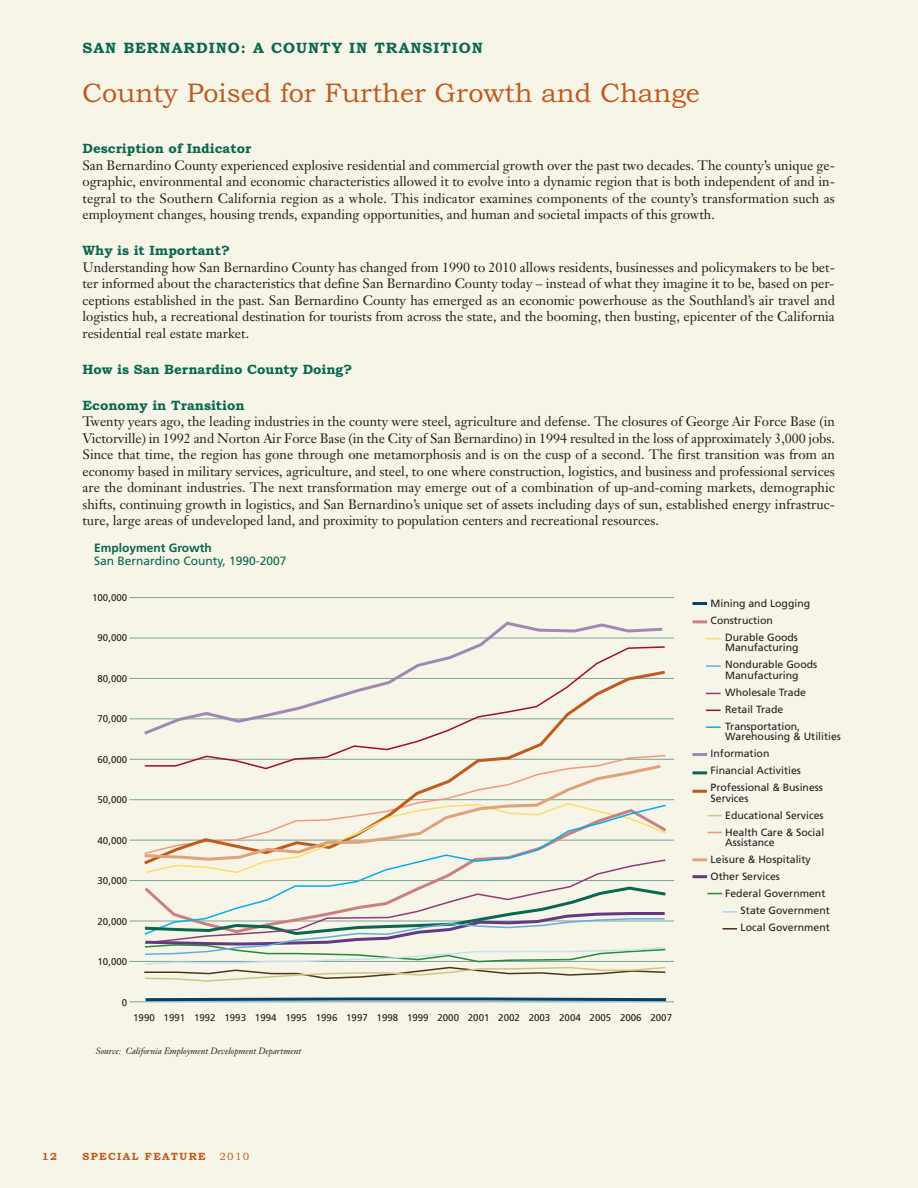
<style>
.page{position:relative;width:918px;height:1188px;background:#f6f5e8}
.page>*{position:absolute;margin:0;border:0;box-sizing:border-box;transform-origin:0 0}
.t1{font:27px "Bookman Old Style";color:#c05a1e}
.t2{font:700 15px "Bookman Old Style";letter-spacing:.065em;color:#08674f}
.t3{font:13.5px/16.5px "Janson Text";color:#231f20;text-align:justify}
.t4{font:700 13.5px "Bookman Old Style";color:#08674f}
.t5{font:12px "Frutiger";color:#08674f}
.t6{font:700 12px "Frutiger";color:#08674f}
.t7{font:10.5px/17px "Frutiger";color:#231f20}
.t8{font:700 10.5px "Bookman Old Style";letter-spacing:.13em;color:#c05a1e}
.t9{font:10.5px "Bookman Old Style";color:#c05a1e}
.t10{font:9.75px "Frutiger";color:#231f20}
.t11{font:italic 9px "Janson Text";color:#231f20}
</style>
<div class="page">
<hr style="left:130px;top:597px;width:544px;height:1px;background:#7ba395">
<hr style="left:130px;top:638px;width:544px;height:1px;background:#7ba395">
<hr style="left:130px;top:678px;width:544px;height:1px;background:#7ba395">
<hr style="left:130px;top:718px;width:544px;height:1px;background:#7ba395">
<hr style="left:130px;top:759px;width:544px;height:1px;background:#7ba395">
<hr style="left:130px;top:799px;width:544px;height:1px;background:#7ba395">
<hr style="left:130px;top:840px;width:544px;height:1px;background:#7ba395">
<hr style="left:130px;top:880px;width:544px;height:1px;background:#7ba395">
<hr style="left:130px;top:921px;width:544px;height:1px;background:#7ba395">
<hr style="left:130px;top:961px;width:544px;height:1px;background:#7ba395">
<hr style="left:130px;top:1001px;width:544px;height:1px;background:#7ba395">
<svg style="left:141px;top:621px;width:524px;height:24px"></svg>
<svg style="left:409px;top:645px;width:256px;height:24px"></svg>
<hr style="left:692px;top:602px;width:15px;height:3px;background:#004270">
<hr style="left:692px;top:620px;width:15px;height:3px;background:#cb807f">
<svg style="left:706px;top:638px;width:15px;height:1px"></svg>
<svg style="left:706px;top:665px;width:15px;height:2px"></svg>
<svg style="left:706px;top:693px;width:15px;height:1px"></svg>
<svg style="left:706px;top:710px;width:15px;height:1px"></svg>
<svg style="left:706px;top:726px;width:15px;height:2px"></svg>
<hr style="left:692px;top:753px;width:15px;height:3px;background:#9f89b4">
<hr style="left:692px;top:771px;width:15px;height:3px;background:#08674f">
<hr style="left:692px;top:790px;width:15px;height:3px;background:#c05a1e">
<svg style="left:707px;top:815px;width:15px;height:1px"></svg>
<svg style="left:707px;top:832px;width:15px;height:1px"></svg>
<hr style="left:692px;top:858px;width:15px;height:3px;background:#dfa27a">
<hr style="left:692px;top:875px;width:15px;height:3px;background:#633a81">
<svg style="left:707px;top:893px;width:15px;height:1px"></svg>
<svg style="left:722px;top:911px;width:15px;height:2px"></svg>
<svg style="left:722px;top:928px;width:15px;height:2px"></svg>
<svg style="left:141px;top:669px;width:527px;height:132px"></svg>
<svg style="left:144px;top:859px;width:522px;height:26px"></svg>
<svg style="left:142px;top:885px;width:527px;height:97px"></svg>
<svg style="left:143px;top:997px;width:526px;height:6px;background:#678e9e"></svg>
<svg style="left:142px;top:763px;width:522px;height:99px"></svg>
<p class="t2" style="left:82px;top:39px;width:402px">SAN BERNARDINO: A COUNTY IN TRANSITION</p>
<h1 class="t1" style="left:82px;top:77px;width:619px">County Poised for Further Growth and Change</h1>
<p class="t4" style="left:82px;top:141px;width:170px">Description of Indicator</p>
<p class="t3" style="left:82px;top:158px;width:754px">San Bernardino County experienced explosive residential and commercial growth over the past two decades. The county’s unique ge&shy;ographic, environmental and economic characteristics allowed it to evolve into a dynamic region that is both independent of and in&shy;tegral to the Southern California region as a whole. This indicator examines components of the county’s transformation such as employment changes, housing trends, expanding opportunities, and human and societal impacts of this growth.</p>
<p class="t4" style="left:82px;top:243px;width:149px">Why is it Important?</p>
<p class="t3" style="left:82px;top:260px;width:754px">Understanding how San Bernardino County has changed from 1990 to 2010 allows residents, businesses and policymakers to be bet&shy;ter informed about the characteristics that define San Bernardino County today – instead of what they imagine it to be, based on per&shy;ceptions established in the past. San Bernardino County has emerged as an economic powerhouse as the Southland’s air travel and logistics hub, a recreational destination for tourists from across the state, and the booming, then busting, epicenter of the California residential real estate market.</p>
<p class="t4" style="left:82px;top:361px;width:271px">How is San Bernardino County Doing?</p>
<p class="t4" style="left:82px;top:397px;width:164px">Economy in Transition</p>
<p class="t3" style="left:82px;top:415px;width:754px">Twenty years ago, the leading industries in the county were steel, agriculture and defense. The closures of George Air Force Base (in Victorville) in 1992 and Norton Air Force Base (in the City of San Bernardino) in 1994 resulted in the loss of approximately 3,000 jobs.<br>Since that time, the region has gone through one metamorphosis and is on the cusp of a second. The first transition was from an economy based in military services, agriculture, and steel, to one where construction, logistics, and business and professional services are the dominant industries. The next transformation may emerge out of a combination of up-and-coming markets, demographic shifts, continuing growth in logistics, and San Bernardino’s unique set of assets including days of sun, established energy infrastruc&shy;ture, large areas of undeveloped land, and proximity to population centers and recreational resources.</p>
<p class="t6" style="left:94px;top:543px;width:119px">Employment Growth</p>
<p class="t5" style="left:94px;top:556px;width:194px">San Bernardino County, 1990-2007</p>
<p class="t10" style="left:92px;top:593px;width:37px">100,000</p>
<p class="t10" style="left:98px;top:634px;width:31px">90,000</p>
<p class="t10" style="left:98px;top:674px;width:31px">80,000</p>
<p class="t10" style="left:98px;top:715px;width:31px">70,000</p>
<p class="t10" style="left:98px;top:755px;width:31px">60,000</p>
<p class="t10" style="left:98px;top:796px;width:31px">50,000</p>
<p class="t10" style="left:98px;top:836px;width:31px">40,000</p>
<p class="t10" style="left:98px;top:877px;width:31px">30,000</p>
<p class="t10" style="left:98px;top:917px;width:31px">20,000</p>
<p class="t10" style="left:98px;top:958px;width:31px">10,000</p>
<p class="t10" style="left:122px;top:998px;width:7px">0</p>
<p class="t10" style="left:133px;top:1014px;width:540px">1990 1991 1992 1993 1994 1995 1996 1997 1998 1999 2000 2001 2002 2003 2004 2005 2006 2007</p>
<p class="t11" style="left:96px;top:1047px;width:207px">Source: California Employment Development Department</p>
<p class="t8" style="left:42px;top:1150px;width:17px">12</p>
<p class="t8" style="left:83px;top:1150px;width:125px">SPECIAL FEATURE</p>
<p class="t9" style="left:219px;top:1150px;width:31px">2010</p>
<p class="t7" style="left:711px;top:596px;width:101px">Mining and Logging<br>Construction</p>
<p class="t7" style="left:725px;top:633px;width:75px;line-height:10.5px">Durable Goods<br>Manufacturing</p>
<p class="t7" style="left:725px;top:660px;width:94px;line-height:10.5px">Nondurable Goods<br>Manufacturing</p>
<p class="t7" style="left:725px;top:685px;width:82px">Wholesale Trade<br>Retail Trade<br>Transportation,</p>
<p class="t7" style="left:711px;top:729px;width:132px;text-indent:15px">Warehousing &amp; Utilities<br>Information<br>Financial Activities<br>Professional &amp; Business</p>
<p class="t7" style="left:725px;top:791px;width:101px;text-indent:-15px">Services<br>Educational Services<br>Health Care &amp; Social</p>
<p class="t7" style="left:711px;top:835px;width:102px;text-indent:15px">Assistance<br>Leisure &amp; Hospitality<br>Other Services</p>
<p class="t7" style="left:741px;top:886px;width:91px;text-indent:-15px">Federal Government<br>State Government<br>Local Government</p>
</div>
